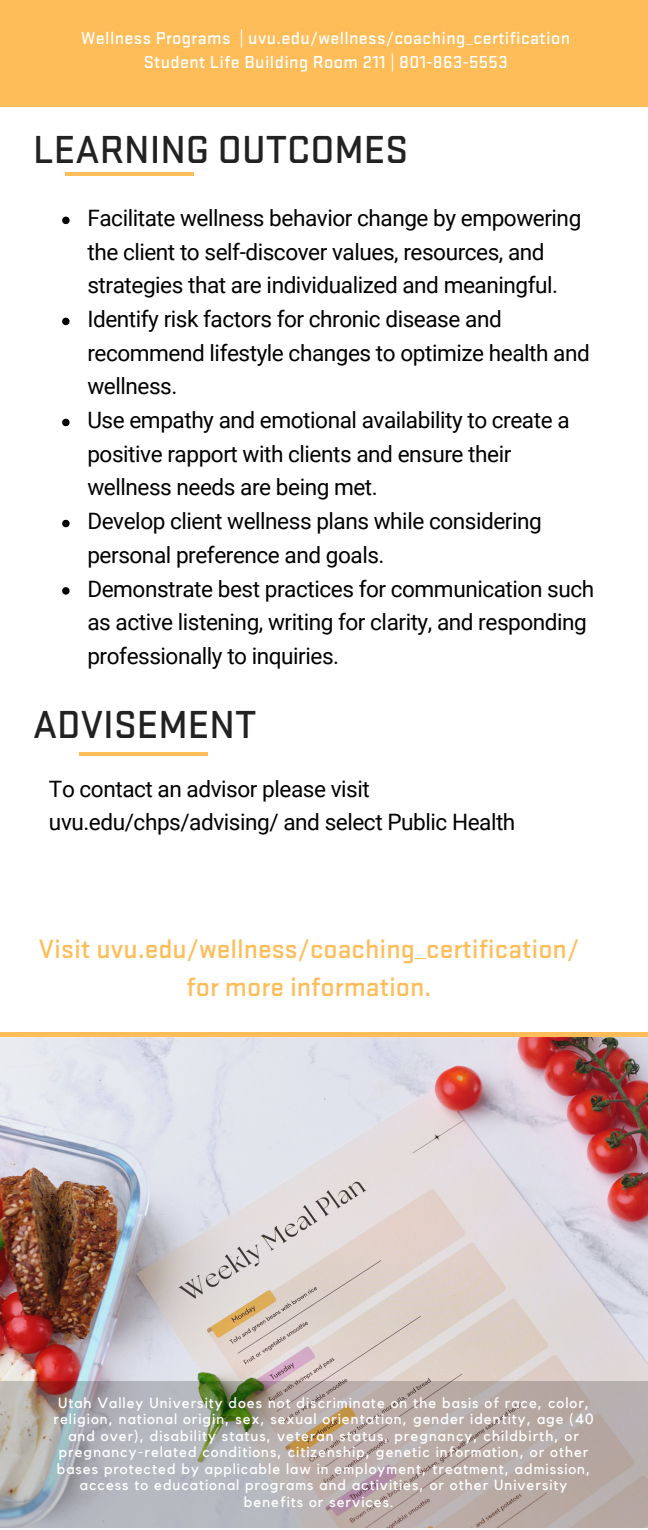
<style>
.page{position:relative;width:648px;height:1530px;background:#fff}
.page>*{position:absolute;margin:0;border:0;box-sizing:border-box;transform-origin:0 0}
.t1{font:500 40.75px "Stratum 1";color:#222}
.t2{font:500 27.5px/37.5px "Stratum 1";color:#ffbd59;text-align:center}
.t3{font:22.5px/33.8px "Roboto";letter-spacing:-.02em;color:#000}
.t4{font:500 18px "Stratum 1";letter-spacing:.02em;color:#fff}
.t5{font:14.75px "Kollektif";letter-spacing:.07em;color:#fff}
</style>
<div class="page">
<hr style="left:79px;top:752px;width:129px;height:4px;background:#ffbd59">
<div style="left:0;top:0;width:647px;height:106px;background:#ffbd59"></div>
<hr style="left:65px;top:172px;width:128px;height:4px;background:#ffbd59">
<div style="left:0;top:1032px;width:647px;height:6px;background:#ffbd59"></div>
<img style="left:0;top:1038px;width:647px;height:343px">
<svg style="left:0;top:1381px;width:647px;height:146px;background:#b1a9a7"></svg>
<svg style="left:62px;top:217px;width:8px;height:7px"></svg>
<svg style="left:62px;top:318px;width:8px;height:7px"></svg>
<svg style="left:62px;top:419px;width:8px;height:7px"></svg>
<svg style="left:62px;top:520px;width:8px;height:7px"></svg>
<svg style="left:62px;top:587px;width:8px;height:8px"></svg>
<p class="t4" style="left:81px;top:30px;width:490px">Wellness Programs | uvu.edu/wellness/coaching_certification</p>
<p class="t4" style="left:144px;top:54px;width:365px">Student Life Building Room 211 | 801-863-5553</p>
<p class="t1" style="left:33px;top:132px;width:376px">LEARNING OUTCOMES</p>
<p class="t3" style="left:87px;top:201px;width:495px">Facilitate wellness behavior change by empowering the client to self-discover values, resources, and strategies that are individualized and meaningful.</p>
<p class="t3" style="left:87px;top:302px;width:503px">Identify risk factors for chronic disease and recommend lifestyle changes to optimize health and wellness.</p>
<p class="t3" style="left:87px;top:404px;width:483px">Use empathy and emotional availability to create a positive rapport with clients and ensure their wellness needs are being met.</p>
<p class="t3" style="left:87px;top:505px;width:455px">Develop client wellness plans while considering personal preference and goals.</p>
<p class="t3" style="left:87px;top:572px;width:508px">Demonstrate best practices for communication such as active listening, writing for clarity, and responding professionally to inquiries.</p>
<p class="t1" style="left:33px;top:707px;width:225px">ADVISEMENT</p>
<p class="t3" style="left:49px;top:772px;width:467px">To contact an advisor please visit uvu.edu/chps/advising/ and select Public Health</p>
<p class="t2" style="left:39px;top:932px;width:541px">Visit uvu.edu/wellness/coaching_certification/ for more information.</p>
<p class="t5" style="left:58px;top:1396px;width:532px">Utah Valley University does not discriminate on the basis of race, color,</p>
<p class="t5" style="left:53px;top:1412px;width:541px">religion, national origin, sex, sexual orientation, gender identity, age (40</p>
<p class="t5" style="left:68px;top:1429px;width:512px">and over), disability status, veteran status, pregnancy, childbirth, or</p>
<p class="t5" style="left:59px;top:1445px;width:531px">pregnancy-related conditions, citizenship, genetic information, or other</p>
<p class="t5" style="left:57px;top:1462px;width:535px">bases protected by applicable law in employment, treatment, admission,</p>
<p class="t5" style="left:80px;top:1478px;width:489px">access to educational programs and activities, or other University</p>
<p class="t5" style="left:244px;top:1495px;width:151px">benefits or services.</p>
</div>
